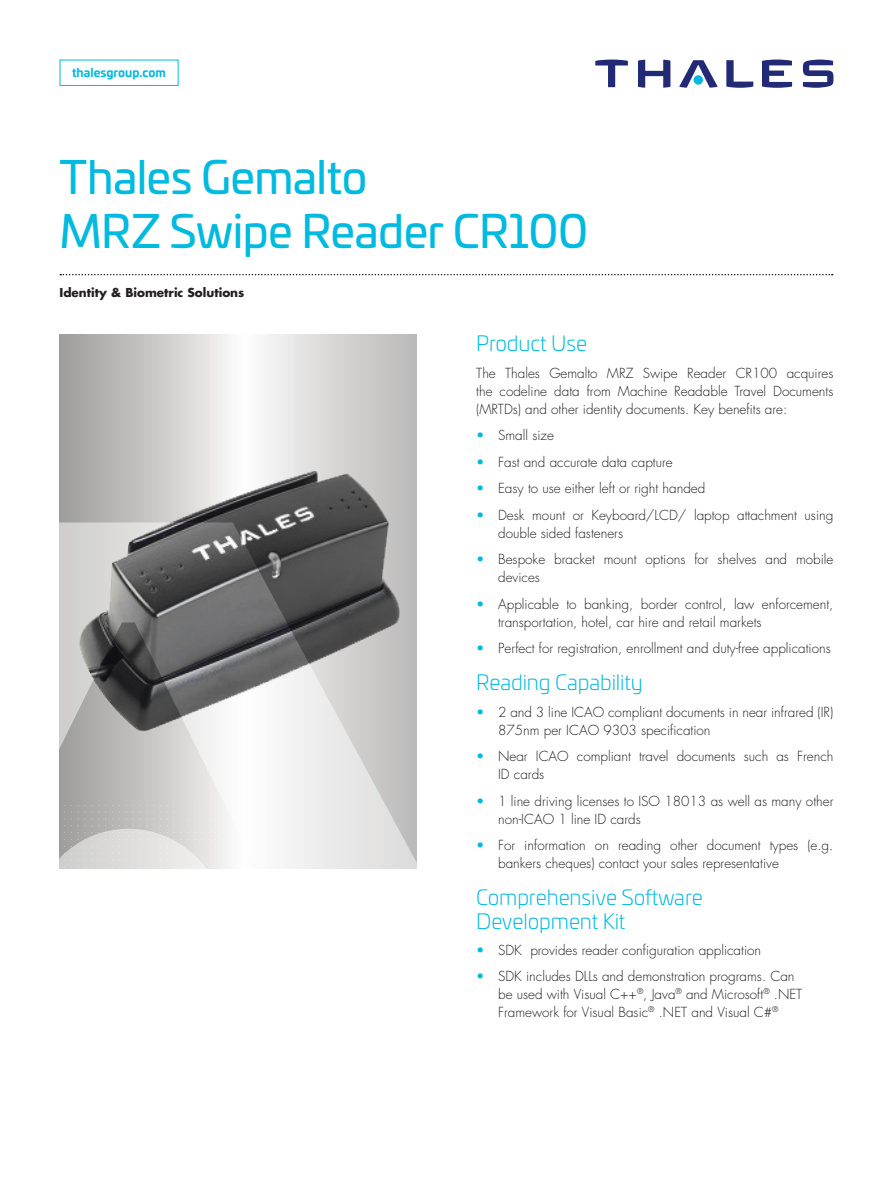
<style>
.page{position:relative;width:893px;height:1191px;background:#fff}
.page>*{position:absolute;margin:0;border:0;box-sizing:border-box;transform-origin:0 0}
.PT_Datasheet{font:45px/54px "Univia Pro";letter-spacing:-.01em;color:#00badf}
.t1{font:300 21px/24px "Univia Pro";letter-spacing:-.005em;color:#00badf}
.Text{font:300 13.5px/18px "Futura Std";color:#231f20}
.t2{font:700 12px "Futura Std";color:#231f20}
.t3{font:700 11.7px "Univia Pro";letter-spacing:.005em;color:#00badf}
.s1{color:#00badf}
</style>
<div class="page">
<svg style="left:60px;top:334px;width:357px;height:188px"></svg>
<svg style="left:803px;top:60px;width:30px;height:28px"></svg>
<svg style="left:762px;top:60px;width:30px;height:28px"></svg>
<svg style="left:726px;top:60px;width:27px;height:28px"></svg>
<svg style="left:679px;top:60px;width:39px;height:28px"></svg>
<div style="left:694px;top:75px;width:9px;height:10px;background:#00badf;border-radius:50%"></div>
<svg style="left:638px;top:60px;width:32px;height:28px"></svg>
<svg style="left:595px;top:60px;width:33px;height:27px"></svg>
<div style="left:60px;top:60px;width:119px;height:26px;border:1px solid #00badf"></div>
<img style="left:72px;top:465px;width:332px;height:57px">
<svg style="left:59px;top:522px;width:358px;height:346px;background:#a8a8a8"></svg>
<svg style="left:60px;top:274px;width:770px;height:1px"></svg>
<p class="t3" style="left:72px;top:64px;width:95px">thalesgroup.com</p>
<p class="PT_Datasheet" style="left:60px;top:148px;width:530px">Thales Gemalto<br>MRZ Swipe Reader CR100</p>
<p class="t2" style="left:60px;top:285px;width:186px">Identity &amp; Biometric Solutions</p>
<h1 class="t1" style="left:476px;top:330px;width:112px">Product Use</h1>
<p class="Text" style="left:476px;top:364px;width:359px;text-align:justify">The Thales Gemalto MRZ Swipe Reader CR100 acquires the codeline data from Machine Readable Travel Documents (MRTDs) and other identity documents. Key benefits are:</p>
<p class="Text" style="left:476px;top:427px;width:79px"><span class="s1">•</span> Small size</p>
<p class="Text" style="left:476px;top:453px;width:198px"><span class="s1">•</span> Fast and accurate data capture</p>
<p class="Text" style="left:476px;top:480px;width:231px"><span class="s1">•</span> Easy to use either left or right handed</p>
<p class="Text" style="left:498px;top:506px;width:337px;text-indent:-22px"><span class="s1">•</span> Desk mount or Keyboard/LCD/ laptop attachment using double sided fasteners</p>
<p class="Text" style="left:498px;top:551px;width:337px;text-indent:-22px"><span class="s1">•</span> Bespoke bracket mount options for shelves and mobile devices</p>
<p class="Text" style="left:498px;top:595px;width:337px;text-indent:-22px"><span class="s1">•</span> Applicable to banking, border control, law enforcement, transportation, hotel, car hire and retail markets</p>
<p class="Text" style="left:476px;top:640px;width:356px"><span class="s1">•</span> Perfect for registration, enrollment and duty-free applications</p>
<h1 class="t1" style="left:476px;top:669px;width:168px">Reading Capability</h1>
<p class="Text" style="left:498px;top:703px;width:337px;text-indent:-22px"><span class="s1">•</span> 2 and 3 line ICAO compliant documents in near infrared (IR)<br>875nm per ICAO 9303 specification</p>
<p class="Text" style="left:498px;top:747px;width:337px;text-indent:-22px"><span class="s1">•</span> Near ICAO compliant travel documents such as French<br>ID cards</p>
<p class="Text" style="left:498px;top:792px;width:337px;text-indent:-22px"><span class="s1">•</span> 1 line driving licenses to ISO 18013 as well as many other non-ICAO 1 line ID cards</p>
<p class="Text" style="left:498px;top:836px;width:337px;text-indent:-22px"><span class="s1">•</span> For information on reading other document types (e.g. bankers cheques) contact your sales representative</p>
<h1 class="t1" style="left:476px;top:884px;width:228px">Comprehensive Software<br>Development Kit</h1>
<p class="Text" style="left:476px;top:942px;width:286px"><span class="s1">•</span> SDK provides reader configuration application</p>
<p class="Text" style="left:498px;top:967px;width:306px;text-indent:-22px"><span class="s1">•</span> SDK includes DLLs and demonstration programs. Can be used with Visual C++<sup>®</sup>, Java<sup>®</sup> and Microsoft<sup>®</sup> .NET<br>Framework for Visual Basic<sup>®</sup> .NET and Visual C#<sup>®</sup></p>
</div>
